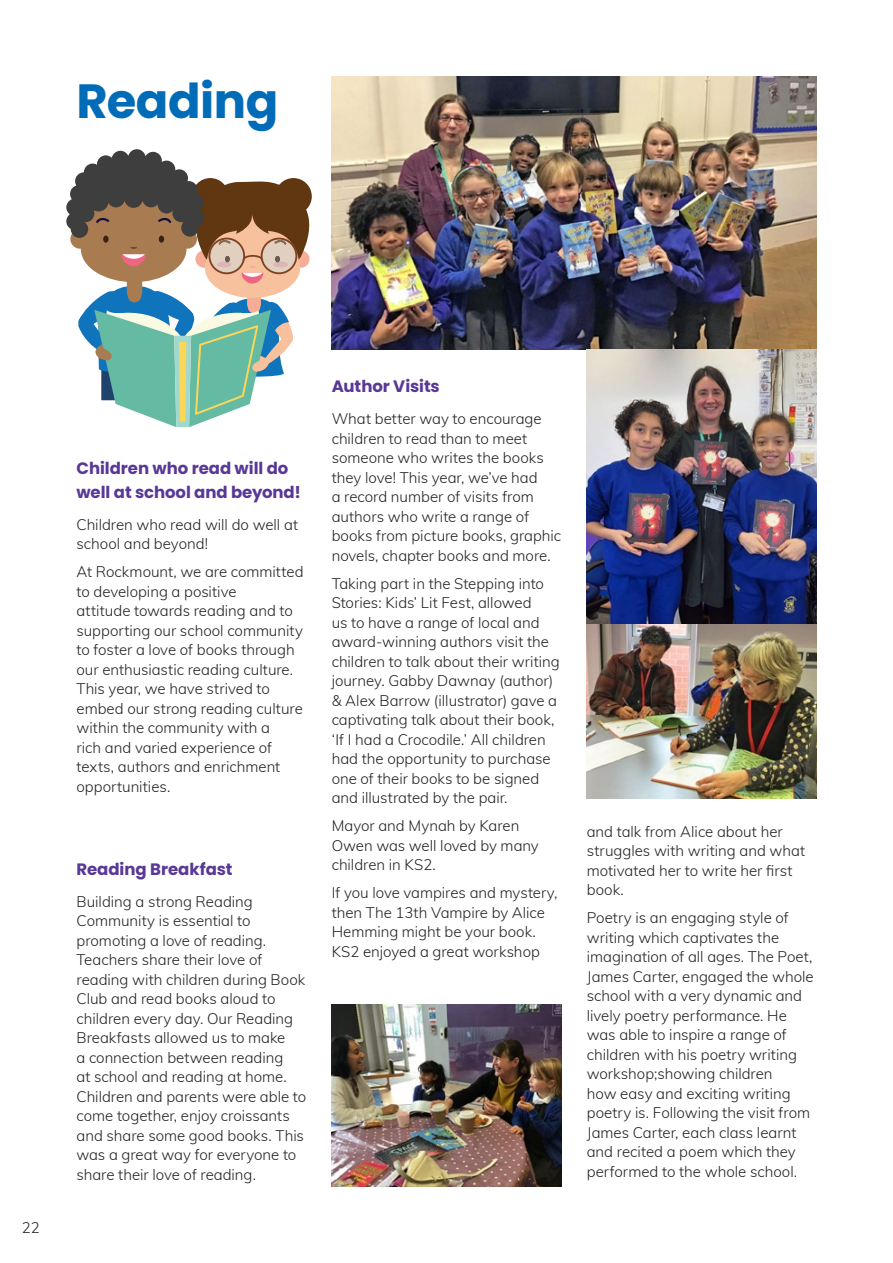
<style>
.page{position:relative;width:893px;height:1263px;background:#fff}
.page>*{position:absolute;margin:0;border:0;box-sizing:border-box;transform-origin:0 0}
.heading_1{font:700 48px "Poppins";letter-spacing:-.01em;color:#006cb7}
.t1{font:700 16.5px/24px "Poppins";letter-spacing:-.005em;color:#593896}
.body{font:300 15px/19.5px "Muli";color:#231f20}
</style>
<div class="page">
<img style="left:587px;top:350px;width:229px;height:448px">
<img style="left:332px;top:77px;width:484px;height:273px">
<svg style="left:66px;top:149px;width:245px;height:278px"></svg>
<img style="left:332px;top:1004px;width:229px;height:182px">
<p class="heading_1" style="left:77px;top:74px;width:203px">Reading</p>
<p class="body" style="left:22px;top:1217px;width:19px">22</p>
<p class="t1" style="left:77px;top:456px;width:226px">Children who read will do well at school and beyond!</p>
<p class="body" style="left:77px;top:514px;width:223px">Children who read will do well at school and beyond!</p>
<p class="body" style="left:77px;top:561px;width:229px">At Rockmount, we are committed to developing a positive<br>attitude towards reading and to supporting our school community to foster a love of books through our enthusiastic reading culture.<br>This year, we have strived to embed our strong reading culture within the community with a<br>rich and varied experience of texts, authors and enrichment opportunities.</p>
<p class="t1" style="left:77px;top:857px;width:158px">Reading Breakfast</p>
<p class="body" style="left:77px;top:891px;width:231px">Building a strong Reading<br>Community is essential to promoting a love of reading.<br>Teachers share their love of reading with children during Book<br>Club and read books aloud to children every day. Our Reading<br>Breakfasts allowed us to make<br>a connection between reading<br>at school and reading at home.<br>Children and parents were able to come together, enjoy croissants and share some good books. This was a great way for everyone to share their love of reading.</p>
<p class="t1" style="left:332px;top:374px;width:110px">Author Visits</p>
<p class="body" style="left:332px;top:408px;width:231px">What better way to encourage children to read than to meet someone who writes the books they love! This year, we’ve had<br>a record number of visits from authors who write a range of books from picture books, graphic novels, chapter books and more.</p>
<p class="body" style="left:332px;top:573px;width:230px">Taking part in the Stepping into<br>Stories: Kids’ Lit Fest, allowed<br>us to have a range of local and award-winning authors visit the children to talk about their writing journey. Gabby Dawnay (author) &amp; Alex Barrow (illustrator) gave a captivating talk about their book, ‘If I had a Crocodile.’ All children had the opportunity to purchase one of their books to be signed and illustrated by the pair.</p>
<p class="body" style="left:332px;top:815px;width:209px">Mayor and Mynah by Karen<br>Owen was well loved by many children in KS2.</p>
<p class="body" style="left:332px;top:882px;width:227px">If you love vampires and mystery, then The 13th Vampire by Alice<br>Hemming might be your book.<br>KS2 enjoyed a great workshop</p>
<p class="body" style="left:587px;top:821px;width:220px">and talk from Alice about her struggles with writing and what motivated her to write her first book.</p>
<p class="body" style="left:587px;top:907px;width:228px">Poetry is an engaging style of writing which captivates the imagination of all ages. The Poet,<br>James Carter, engaged the whole school with a very dynamic and lively poetry performance. He was able to inspire a range of children with his poetry writing workshop;showing children<br>how easy and exciting writing poetry is. Following the visit from<br>James Carter, each class learnt and recited a poem which they performed to the whole school.</p>
</div>
